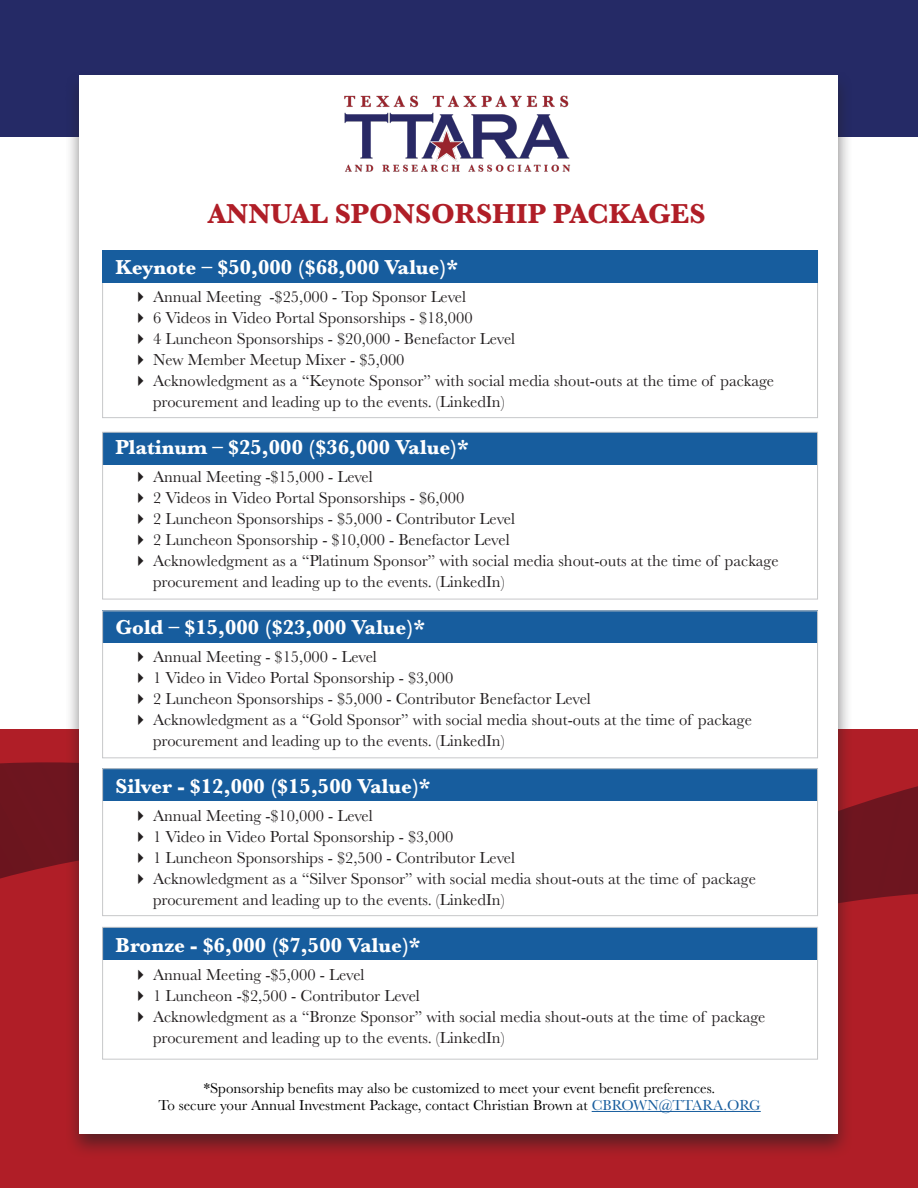
<style>
.page{position:relative;width:918px;height:1188px;background:#fff}
.page>*{position:absolute;margin:0;border:0;box-sizing:border-box;transform-origin:0 0}
.section_title{font:700 28.5px "Baskerville";color:#b01e27}
.level_blue_headline{font:700 21px "Baskerville";color:#fff}
.t1{font:16.5px/21px "Baskerville";color:#231f20}
.body_text{font:15px/16.5px "Baskerville";color:#000;text-align:center}
.s1{color:#175d9e}
</style>
<div class="page">
<div style="left:0;top:729px;width:918px;height:459px;background:#b01e27"></div>
<svg style="left:854px;top:786px;width:64px;height:115px;background:#75161f"></svg>
<div style="left:0;top:0;width:918px;height:136px;background:#252a66"></div>
<div style="left:0;top:762px;width:65px;height:112px;background:#6d151f"></div>
<div style="left:65px;top:70px;width:789px;height:1089px;background:#231f20;opacity:.6"></div>
<div style="left:80px;top:75px;width:758px;height:1059px;background:#fff"></div>
<div style="left:102px;top:927px;width:716px;height:32px;background:#175d9e"></div>
<div style="left:102px;top:768px;width:716px;height:33px;background:#175d9e"></div>
<div style="left:102px;top:768px;width:716px;height:148px;border:1px solid #c7c8ca"></div>
<div style="left:102px;top:927px;width:716px;height:133px;border:1px solid #c7c8ca"></div>
<div style="left:102px;top:432px;width:716px;height:32px;background:#175d9e"></div>
<div style="left:102px;top:610px;width:716px;height:33px;background:#175d9e"></div>
<div style="left:102px;top:432px;width:716px;height:167px;border:1px solid #c7c8ca"></div>
<div style="left:102px;top:610px;width:716px;height:148px;border:1px solid #c7c8ca"></div>
<div style="left:102px;top:250px;width:716px;height:33px;background:#175d9e"></div>
<img style="left:344px;top:95px;width:227px;height:77px">
<hr style="left:592px;top:1111px;width:169px;height:1px;background:#175d9e">
<p class="section_title" style="left:208px;top:194px;width:499px">ANNUAL SPONSORSHIP PACKAGES</p>
<p class="level_blue_headline" style="left:116px;top:252px;width:344px">Keynote – $50,000 ($68,000 Value)*</p>
<p class="t1" style="left:153px;top:286px;width:315px">Annual Meeting -$25,000 - Top Sponsor Level</p>
<p class="t1" style="left:153px;top:307px;width:321px">6 Videos in Video Portal Sponsorships - $18,000</p>
<p class="t1" style="left:153px;top:328px;width:364px">4 Luncheon Sponsorships - $20,000 - Benefactor Level</p>
<p class="t1" style="left:153px;top:349px;width:253px">New Member Meetup Mixer - $5,000</p>
<p class="t1" style="left:153px;top:370px;width:623px">Acknowledgment as a “Keynote Sponsor” with social media shout-outs at the time of package procurement and leading up to the events. (LinkedIn)</p>
<p class="level_blue_headline" style="left:116px;top:432px;width:355px">Platinum – $25,000 ($36,000 Value)*</p>
<p class="t1" style="left:153px;top:466px;width:221px">Annual Meeting -$15,000 - Level</p>
<p class="t1" style="left:153px;top:487px;width:313px">2 Videos in Video Portal Sponsorships - $6,000</p>
<p class="t1" style="left:153px;top:508px;width:364px">2 Luncheon Sponsorships - $5,000 - Contributor Level</p>
<p class="t1" style="left:153px;top:529px;width:358px">2 Luncheon Sponsorship - $10,000 - Benefactor Level</p>
<p class="t1" style="left:153px;top:550px;width:627px">Acknowledgment as a “Platinum Sponsor” with social media shout-outs at the time of package procurement and leading up to the events. (LinkedIn)</p>
<p class="level_blue_headline" style="left:116px;top:612px;width:311px">Gold – $15,000 ($23,000 Value)*</p>
<p class="t1" style="left:153px;top:646px;width:225px">Annual Meeting - $15,000 - Level</p>
<p class="t1" style="left:153px;top:667px;width:302px">1 Video in Video Portal Sponsorship - $3,000</p>
<p class="t1" style="left:153px;top:688px;width:439px">2 Luncheon Sponsorships - $5,000 - Contributor Benefactor Level</p>
<p class="t1" style="left:153px;top:709px;width:600px">Acknowledgment as a “Gold Sponsor” with social media shout-outs at the time of package procurement and leading up to the events. (LinkedIn)</p>
<p class="level_blue_headline" style="left:116px;top:771px;width:316px">Silver - $12,000 ($15,500 Value)*</p>
<p class="t1" style="left:153px;top:805px;width:221px">Annual Meeting -$10,000 - Level</p>
<p class="t1" style="left:153px;top:826px;width:302px">1 Video in Video Portal Sponsorship - $3,000</p>
<p class="t1" style="left:153px;top:847px;width:364px">1 Luncheon Sponsorships - $2,500 - Contributor Level</p>
<p class="t1" style="left:153px;top:868px;width:604px">Acknowledgment as a “Silver Sponsor” with social media shout-outs at the time of package procurement and leading up to the events. (LinkedIn)</p>
<p class="level_blue_headline" style="left:116px;top:930px;width:306px">Bronze - $6,000 ($7,500 Value)*</p>
<p class="t1" style="left:153px;top:964px;width:213px">Annual Meeting -$5,000 - Level</p>
<p class="t1" style="left:153px;top:985px;width:268px">1 Luncheon -$2,500 - Contributor Level</p>
<p class="t1" style="left:153px;top:1006px;width:614px">Acknowledgment as a “Bronze Sponsor” with social media shout-outs at the time of package procurement and leading up to the events. (LinkedIn)</p>
<p class="body_text" style="left:159px;top:1081px;width:604px">*Sponsorship benefits may also be customized to meet your event benefit preferences.<br>To secure your Annual Investment Package, contact Christian Brown at <span class="s1">CBROWN@TTARA.ORG</span></p>
</div>
